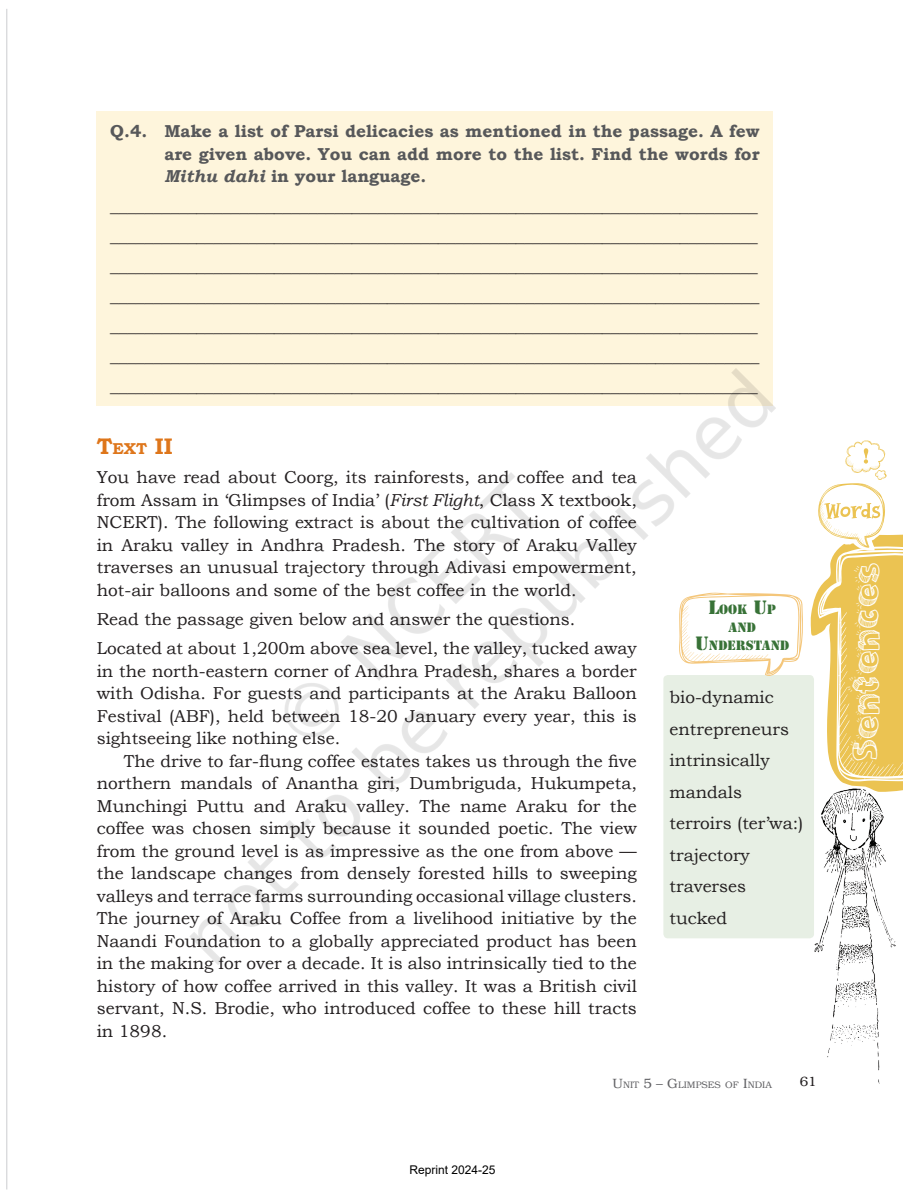
<style>
.page{position:relative;width:903px;height:1191px;background:#fff}
.page>*{position:absolute;margin:0;border:0;box-sizing:border-box;transform-origin:0 0}
.t1{font:37.2px "Sketch 3 D";color:#fff}
.t2{font:700 22.5px "Bookman Old Style";color:#de761b}
.t3{font:17.25px/22.5px "Bookman Old Style";color:#231f20;text-align:justify}
.t4{font:700 17.25px/22.5px "Bookman Old Style";color:#57585a;text-align:justify}
.t5{font:13.5px "Bookman";color:#231f20}
.t6{font:12.6px/18px "Stencil Std";color:#387237;text-align:center}
.t7{font:12px "Arial";color:#000}
.t8{font:9.45px "Bookman";color:#636366}
.s1{font-style:italic}
.s2{font-size:15.75px}
.s3{font-size:18px}
.s4{font-size:13.5px}
</style>
<div class="page">
<img style="left:6px;top:9px;width:896px;height:1181px">
<img style="left:86px;top:293px;width:707px;height:707px">
<p class="t4" style="left:164px;top:120px;width:596px;text-indent:-54px">Q.4. Make a list of Parsi delicacies as mentioned in the passage. A few are given above. You can add more to the list. Find the words for <span class="s1">Mithu dahi</span> in your language.</p>
<p class="t3" style="left:110px;top:191px;width:650px;line-height:30px">___________________________________________________________________________ ___________________________________________________________________________ ___________________________________________________________________________ ___________________________________________________________________________ ___________________________________________________________________________ ___________________________________________________________________________ ___________________________________________________________________________</p>
<h2 class="t2" style="left:97px;top:430px;width:68px">T<span class="s2">ext</span> II</h2>
<p class="t3" style="left:97px;top:466px;width:541px">You have read about Coorg, its rainforests, and coffee and tea from Assam in ‘Glimpses of India’ (<span class="s1">First Flight</span>, Class X textbook, NCERT). The following extract is about the cultivation of coffee in Araku valley in Andhra Pradesh. The story of Araku Valley traverses an unusual trajectory through Adivasi empowerment, hot-air balloons and some of the best coffee in the world.</p>
<p class="t3" style="left:97px;top:604px;width:541px;line-height:29.2px">Read the passage given below and answer the questions.<br>Located at about 1,200m above sea level, the valley, tucked away</p>
<p class="t3" style="left:97px;top:659px;width:541px">in the north-eastern corner of Andhra Pradesh, shares a border with Odisha. For guests and participants at the Araku Balloon Festival (ABF), held between 18-20 January every year, this is sightseeing like nothing else.</p>
<p class="t3" style="left:97px;top:749px;width:541px;text-indent:27px">The drive to far-flung coffee estates takes us through the five northern mandals of Anantha giri, Dumbriguda, Hukumpeta, Munchingi Puttu and Araku valley. The name Araku for the coffee was chosen simply because it sounded poetic. The view from the ground level is as impressive as the one from above — the landscape changes from densely forested hills to sweeping valleys and terrace farms surrounding occasional village clusters.<br>The journey of Araku Coffee from a livelihood initiative by the Naandi Foundation to a globally appreciated product has been in the making for over a decade. It is also intrinsically tied to the history of how coffee arrived in this valley. It was a British civil servant, N.S. Brodie, who introduced coffee to these hill tracts in 1898.</p>
<p class="t6" style="left:695px;top:601px;width:96px"><span class="s3">L</span>OOK <span class="s3">U</span>P<br>AND<br><span class="s3">U</span>NDERSTAND</p>
<p class="t3" style="left:669px;top:681px;width:135px;line-height:31.5px;text-align:left">bio-dynamic entrepreneurs intrinsically mandals terroirs (ter’wa:) trajectory traverses tucked</p>
<p class="t7" style="left:409px;top:1162px;width:88px">Reprint 2024-25</p>
<p class="t8" style="left:612px;top:1079px;width:161px"><span class="s4">U</span>NIT <span class="s4">5 – G</span>LIMPSES OF <span class="s4">I</span>NDIA</p>
<p class="t5" style="left:799px;top:1074px;width:18px">61</p>
<h1 class="t1" style="left:844px;top:762px;width:200px;rotate:-90deg">Sentences</h1>
</div>
